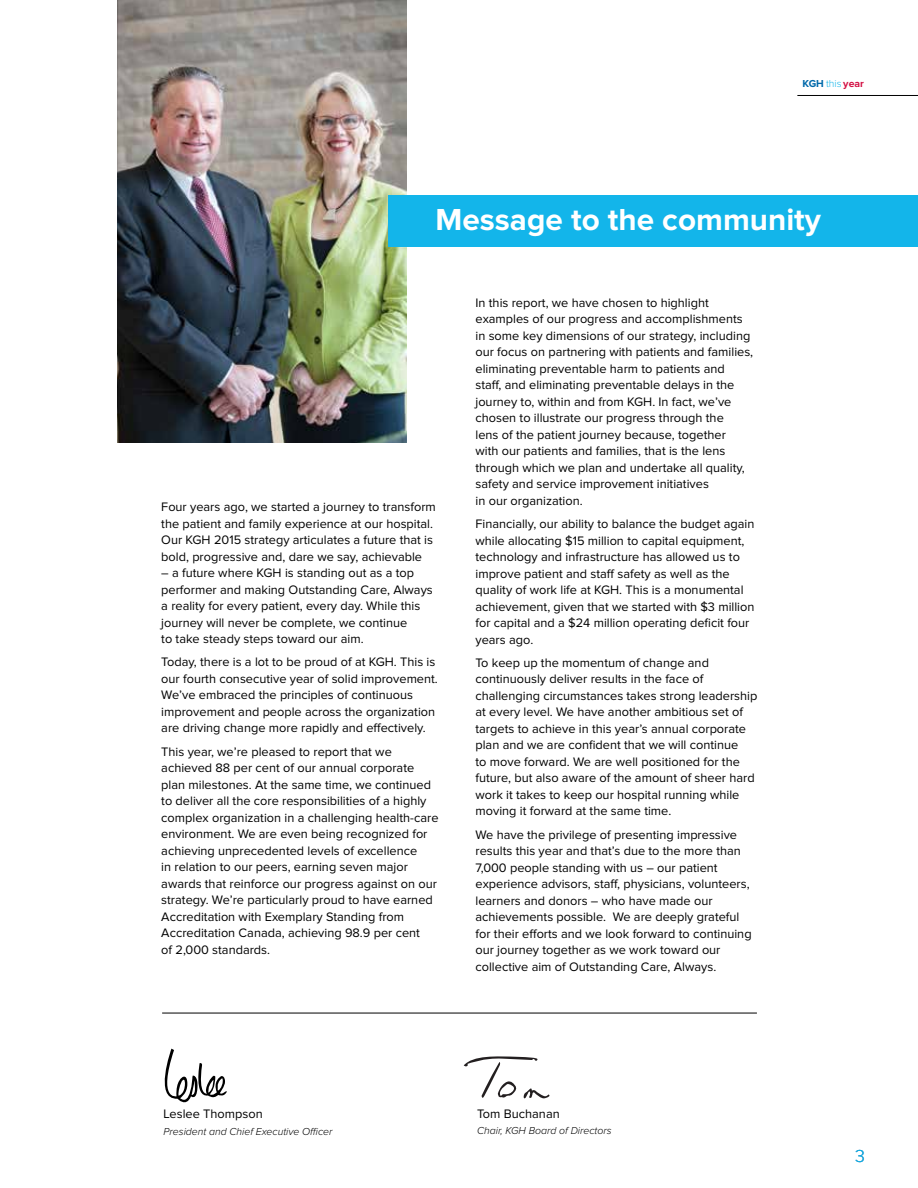
<style>
.page{position:relative;width:918px;height:1188px;background:#fff}
.page>*{position:absolute;margin:0;border:0;box-sizing:border-box;transform-origin:0 0}
.t1{font:700 31.5px "Proxima Nova";color:#fff}
.t2{font:300 18px "Proxima Nova";color:#13b5ea}
.t3{font:12.75px/16.5px "Proxima Nova";color:#000}
.t4{font:italic 300 10.5px "Proxima Nova";color:#000}
.t5{font:300 10.5px "Proxima Nova";color:#13b5ea}
.s1{font-weight:700;color:#0069aa}
.s2{font-weight:700;color:#d31245}
</style>
<div class="page">
<img style="left:118px;top:0;width:288px;height:443px">
<div style="left:389px;top:195px;width:529px;height:52px;background:#13b5ea"></div>
<svg style="left:165px;top:1049px;width:62px;height:53px"></svg>
<hr style="left:162px;top:1013px;width:595px;height:1px;background:#000">
<svg style="left:464px;top:1056px;width:86px;height:42px"></svg>
<hr style="left:797px;top:95px;width:121px;height:1px;background:#000">
<p class="t5" style="left:803px;top:77px;width:63px"><span class="s1">KGH</span> this <span class="s2">year</span></p>
<h1 class="t1" style="left:436px;top:202px;width:387px">Message to the community</h1>
<p class="t3" style="left:161px;top:499px;width:276px">Four years ago, we started a journey to transform the patient and family experience at our hospital.<br>Our KGH 2015 strategy articulates a future that is bold, progressive and, dare we say, achievable</p>
<p class="t3" style="left:161px;top:565px;width:273px">– a future where KGH is standing out as a top performer and making Outstanding Care, Always a reality for every patient, every day. While this journey will never be complete, we continue<br>to take steady steps toward our aim.</p>
<p class="t3" style="left:161px;top:654px;width:278px">Today, there is a lot to be proud of at KGH. This is our fourth consecutive year of solid improvement.<br>We’ve embraced the principles of continuous improvement and people across the organization are driving change more rapidly and effectively.</p>
<p class="t3" style="left:161px;top:743px;width:279px">This year, we’re pleased to report that we achieved 88 per cent of our annual corporate plan milestones. At the same time, we continued to deliver all the core responsibilities of a highly complex organization in a challenging health-care environment. We are even being recognized for achieving unprecedented levels of excellence<br>in relation to our peers, earning seven major awards that reinforce our progress against on our strategy. We’re particularly proud to have earned Accreditation with Exemplary Standing from Accreditation Canada, achieving 98.9 per cent<br>of 2,000 standards.</p>
<p class="t3" style="left:476px;top:295px;width:279px">In this report, we have chosen to highlight examples of our progress and accomplishments in some key dimensions of our strategy, including our focus on partnering with patients and families, eliminating preventable harm to patients and staff, and eliminating preventable delays in the journey to, within and from KGH. In fact, we’ve chosen to illustrate our progress through the<br>lens of the patient journey because, together<br>with our patients and families, that is the lens through which we plan and undertake all quality, safety and service improvement initiatives<br>in our organization.</p>
<p class="t3" style="left:476px;top:516px;width:281px">Financially, our ability to balance the budget again while allocating $15 million to capital equipment, technology and infrastructure has allowed us to improve patient and staff safety as well as the quality of work life at KGH. This is a monumental achievement, given that we started with $3 million for capital and a $24 million operating deficit four years ago.</p>
<p class="t3" style="left:476px;top:655px;width:283px">To keep up the momentum of change and continuously deliver results in the face of challenging circumstances takes strong leadership at every level. We have another ambitious set of targets to achieve in this year’s annual corporate plan and we are confident that we will continue<br>to move forward. We are well positioned for the future, but also aware of the amount of sheer hard work it takes to keep our hospital running while moving it forward at the same time.</p>
<p class="t3" style="left:476px;top:826px;width:278px">We have the privilege of presenting impressive results this year and that’s due to the more than 7,000 people standing with us – our patient experience advisors, staff, physicians, volunteers, learners and donors – who have made our achievements possible. We are deeply grateful for their efforts and we look forward to continuing our journey together as we work toward our collective aim of Outstanding Care, Always.</p>
<p class="t3" style="left:164px;top:1106px;width:101px">Leslee Thompson</p>
<p class="t4" style="left:164px;top:1125px;width:170px">President and Chief Executive Officer</p>
<p class="t3" style="left:477px;top:1106px;width:84px">Tom Buchanan</p>
<p class="t4" style="left:477px;top:1125px;width:136px">Chair, KGH Board of Directors</p>
<h2 class="t2" style="left:855px;top:1146px;width:11px">3</h2>
</div>
